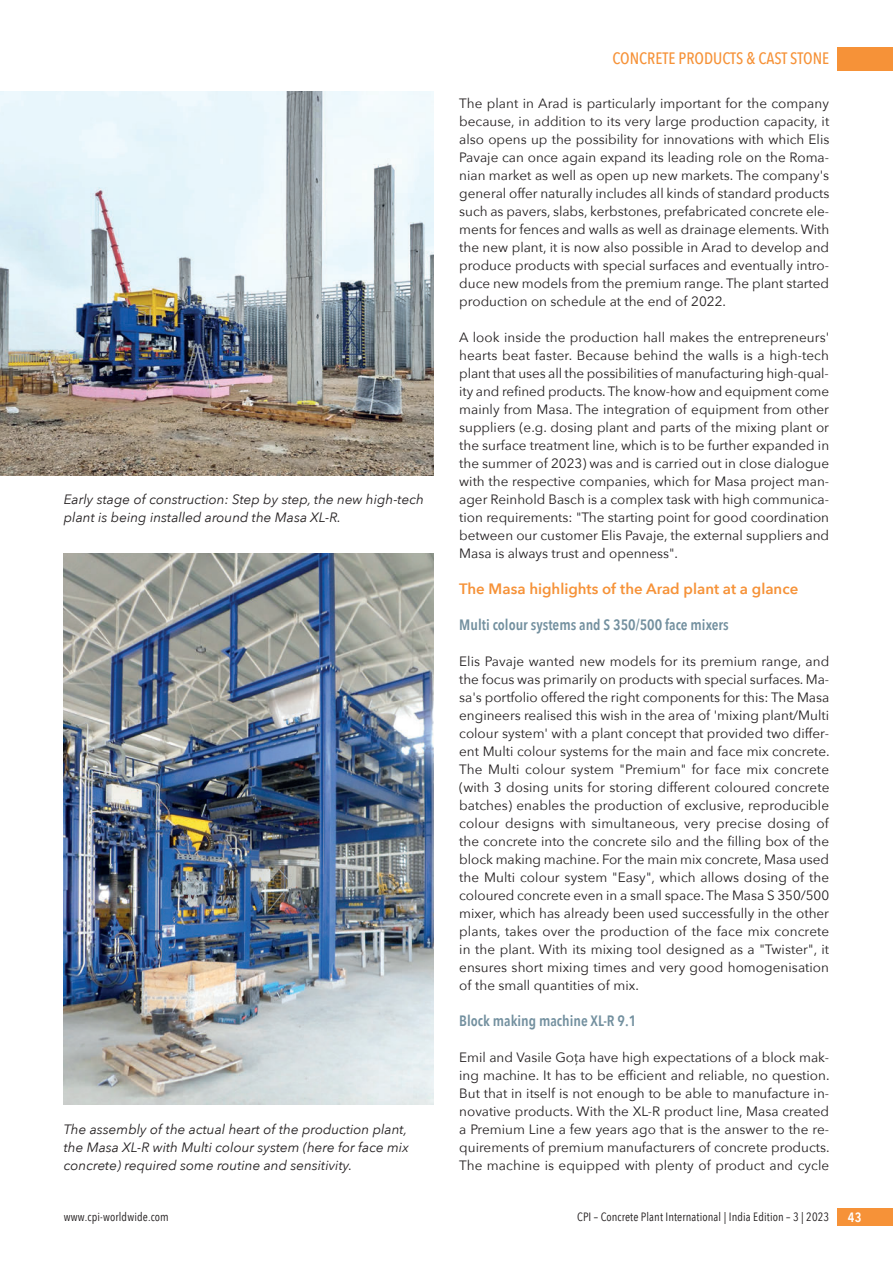
<style>
.page{position:relative;width:893px;height:1263px;background:#fff}
.page>*{position:absolute;margin:0;border:0;box-sizing:border-box;transform-origin:0 0}
.t1{font:500 16.5px "Avenir Next Condensed";color:#f69238}
.t2{font:600 15px "Avenir Next Condensed";color:#73909f}
.t3{font:600 15px "Avenir Next";color:#f69238}
.t4{font:13.5px/18px "Avenir Next";color:#231f20;text-align:justify}
.t5{font:italic 13.5px/18px "Avenir Next";color:#231f20}
.t6{font:600 13.5px "Avenir Next Condensed";color:#fff}
.t7{font:12px "Avenir Next Condensed";letter-spacing:.01em;color:#231f20}
</style>
<div class="page">
<div style="left:838px;top:47px;width:55px;height:23px;background:#f69238"></div>
<div style="left:838px;top:1208px;width:55px;height:18px;background:#f69238"></div>
<img style="left:0;top:91px;width:434px;height:384px">
<img style="left:64px;top:553px;width:370px;height:551px">
<p class="t5" style="left:64px;top:490px;width:362px">Early stage of construction: Step by step, the new high-tech plant is being installed around the Masa XL-R.</p>
<p class="t5" style="left:64px;top:1120px;width:346px;text-align:justify">The assembly of the actual heart of the production plant, the Masa XL-R with Multi colour system (here for face mix concrete) required some routine and sensitivity.</p>
<p class="t1" style="left:612px;top:49px;width:218px">CONCRETE PRODUCTS &amp; CAST STONE</p>
<p class="t4" style="left:459px;top:94px;width:372px">The plant in Arad is particularly important for the company because, in addition to its very large production capacity, it also opens up the possibility for innovations with which Elis Pavaje can once again expand its leading role on the Roma&shy;nian market as well as open up new markets. The company's general offer naturally includes all kinds of standard products such as pavers, slabs, kerbstones, prefabricated concrete ele&shy;ments for fences and walls as well as drainage elements. With the new plant, it is now also possible in Arad to develop and produce products with special surfaces and eventually intro&shy;duce new models from the premium range. The plant started production on schedule at the end of 2022.</p>
<p class="t4" style="left:459px;top:328px;width:372px">A look inside the production hall makes the entrepreneurs' hearts beat faster. Because behind the walls is a high-tech plant that uses all the possibilities of manufacturing high-qual&shy;ity and refined products. The know-how and equipment come mainly from Masa. The integration of equipment from other suppliers (e.g. dosing plant and parts of the mixing plant or the surface treatment line, which is to be further expanded in the summer of 2023) was and is carried out in close dialogue with the respective companies, which for Masa project man&shy;ager Reinhold Basch is a complex task with high communica&shy;tion requirements: "The starting point for good coordination between our customer Elis Pavaje, the external suppliers and Masa is always trust and openness".</p>
<p class="t3" style="left:459px;top:576px;width:341px">The Masa highlights of the Arad plant at a glance</p>
<p class="t2" style="left:459px;top:612px;width:271px">Multi colour systems and S 350/500 face mixers</p>
<p class="t4" style="left:459px;top:652px;width:372px">Elis Pavaje wanted new models for its premium range, and the focus was primarily on products with special surfaces. Ma&shy;sa's portfolio offered the right components for this: The Masa engineers realised this wish in the area of 'mixing plant/Multi colour system' with a plant concept that provided two differ&shy;ent Multi colour systems for the main and face mix concrete.<br>The Multi colour system "Premium" for face mix concrete (with 3 dosing units for storing different coloured concrete batches) enables the production of exclusive, reproducible colour designs with simultaneous, very precise dosing of the concrete into the concrete silo and the filling box of the block making machine. For the main mix concrete, Masa used the Multi colour system "Easy", which allows dosing of the coloured concrete even in a small space. The Masa S 350/500 mixer, which has already been used successfully in the other plants, takes over the production of the face mix concrete in the plant. With its mixing tool designed as a "Twister", it ensures short mixing times and very good homogenisation of the small quantities of mix.</p>
<p class="t2" style="left:459px;top:1008px;width:179px">Block making machine XL-R 9.1</p>
<p class="t4" style="left:459px;top:1048px;width:372px">Emil and Vasile Goța have high expectations of a block mak&shy;ing machine. It has to be efficient and reliable, no question.<br>But that in itself is not enough to be able to manufacture in&shy;novative products. With the XL-R product line, Masa created a Premium Line a few years ago that is the answer to the re&shy;quirements of premium manufacturers of concrete products.<br>The machine is equipped with plenty of product and cycle</p>
<p class="t7" style="left:64px;top:1207px;width:107px">www.cpi-worldwide.com</p>
<p class="t7" style="left:577px;top:1207px;width:254px">CPI – Concrete Plant International | India Edition – 3 | 2023</p>
<p class="t6" style="left:848px;top:1206px;width:15px">43</p>
</div>
